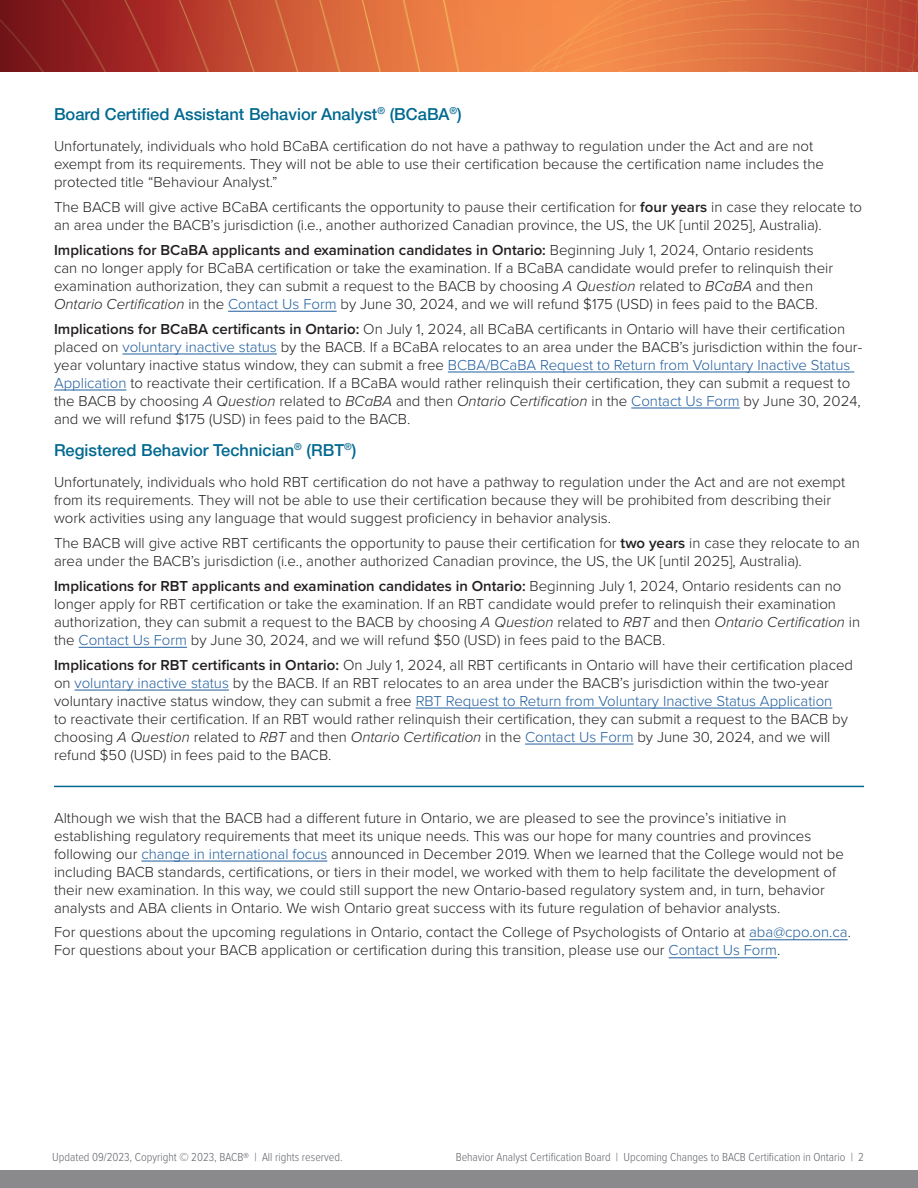
<style>
.page{position:relative;width:918px;height:1188px;background:#fff}
.page>*{position:absolute;margin:0;border:0;box-sizing:border-box;transform-origin:0 0}
.Heading_3{font:500 16.5px "Helvetica Neue LT Pro";color:#00698f}
.Body_Text{font:300 15px/18px "Proxima Nova";color:#231f20}
.t1{font:300 12px "Proxima Nova Cond";color:#61646a}
.s1{font-weight:600}
.s2{font-style:italic}
.s3{color:#215e9e}
</style>
<div class="page">
<img style="left:0;top:0;width:918px;height:72px">
<div style="left:0;top:1171px;width:918px;height:17px;background:#8a8a8d"></div>
<hr style="left:228px;top:311px;width:109px;height:1px;background:#215e9e">
<hr style="left:122px;top:354px;width:155px;height:1px;background:#215e9e">
<hr style="left:448px;top:372px;width:406px;height:1px;background:#215e9e">
<hr style="left:54px;top:390px;width:72px;height:1px;background:#215e9e">
<hr style="left:631px;top:408px;width:109px;height:1px;background:#215e9e">
<hr style="left:79px;top:647px;width:108px;height:1px;background:#215e9e">
<hr style="left:75px;top:690px;width:154px;height:1px;background:#215e9e">
<hr style="left:416px;top:708px;width:416px;height:1px;background:#215e9e">
<hr style="left:525px;top:744px;width:109px;height:1px;background:#215e9e">
<hr style="left:54px;top:786px;width:810px;height:1px;background:#00698f">
<hr style="left:141px;top:861px;width:186px;height:1px;background:#215e9e">
<hr style="left:749px;top:940px;width:99px;height:1px;background:#215e9e">
<hr style="left:669px;top:958px;width:108px;height:1px;background:#215e9e">
<h1 class="Heading_3" style="left:54px;top:104px;width:409px">Board Certified Assistant Behavior Analyst<sup>®</sup> (BCaBA<sup>®</sup>)</h1>
<p class="Body_Text" style="left:54px;top:136px;width:771px">Unfortunately, individuals who hold BCaBA certification do not have a pathway to regulation under the Act and are not exempt from its requirements. They will not be able to use their certification because the certification name includes the protected title “Behaviour Analyst.”</p>
<p class="Body_Text" style="left:54px;top:197px;width:810px">The BACB will give active BCaBA certificants the opportunity to pause their certification for <span class="s1">four years</span> in case they relocate to an area under the BACB’s jurisdiction (i.e., another authorized Canadian province, the US, the UK [until 2025], Australia).</p>
<p class="Body_Text" style="left:54px;top:240px;width:781px"><span class="s1">Implications for BCaBA applicants and examination candidates in Ontario:</span> Beginning July 1, 2024, Ontario residents can no longer apply for BCaBA certification or take the examination. If a BCaBA candidate would prefer to relinquish their examination authorization, they can submit a request to the BACB by choosing <span class="s2">A Question</span> related to <span class="s2">BCaBA</span> and then <span class="s2">Ontario Certification</span> in the <span class="s3">Contact Us Form</span> by June 30, 2024, and we will refund $175 (USD) in fees paid to the BACB.</p>
<p class="Body_Text" style="left:54px;top:319px;width:810px"><span class="s1">Implications for BCaBA certificants in Ontario:</span> On July 1, 2024, all BCaBA certificants in Ontario will have their certification placed on <span class="s3">voluntary inactive status</span> by the BACB. If a BCaBA relocates to an area under the BACB’s jurisdiction within the four&shy;year voluntary inactive status window, they can submit a free <span class="s3">BCBA/BCaBA Request to Return from Voluntary Inactive Status Application</span> to reactivate their certification. If a BCaBA would rather relinquish their certification, they can submit a request to the BACB by choosing <span class="s2">A Question</span> related to <span class="s2">BCaBA</span> and then <span class="s2">Ontario Certification</span> in the <span class="s3">Contact Us Form</span> by June 30, 2024, and we will refund $175 (USD) in fees paid to the BACB.</p>
<h1 class="Heading_3" style="left:54px;top:440px;width:304px">Registered Behavior Technician<sup>®</sup> (RBT<sup>®</sup>)</h1>
<p class="Body_Text" style="left:54px;top:473px;width:793px">Unfortunately, individuals who hold RBT certification do not have a pathway to regulation under the Act and are not exempt from its requirements. They will not be able to use their certification because they will be prohibited from describing their work activities using any language that would suggest proficiency in behavior analysis.</p>
<p class="Body_Text" style="left:54px;top:533px;width:808px">The BACB will give active RBT certificants the opportunity to pause their certification for <span class="s1">two years</span> in case they relocate to an area under the BACB’s jurisdiction (i.e., another authorized Canadian province, the US, the UK [until 2025], Australia).</p>
<p class="Body_Text" style="left:54px;top:576px;width:808px"><span class="s1">Implications for RBT applicants and examination candidates in Ontario:</span> Beginning July 1, 2024, Ontario residents can no longer apply for RBT certification or take the examination. If an RBT candidate would prefer to relinquish their examination authorization, they can submit a request to the BACB by choosing <span class="s2">A Question</span> related to <span class="s2">RBT</span> and then <span class="s2">Ontario Certification</span> in the <span class="s3">Contact Us Form</span> by June 30, 2024, and we will refund $50 (USD) in fees paid to the BACB.</p>
<p class="Body_Text" style="left:54px;top:655px;width:801px"><span class="s1">Implications for RBT certificants in Ontario:</span> On July 1, 2024, all RBT certificants in Ontario will have their certification placed on <span class="s3">voluntary inactive status</span> by the BACB. If an RBT relocates to an area under the BACB’s jurisdiction within the two-year voluntary inactive status window, they can submit a free <span class="s3">RBT Request to Return from Voluntary Inactive Status Application<br></span>to reactivate their certification. If an RBT would rather relinquish their certification, they can submit a request to the BACB by choosing <span class="s2">A Question</span> related to <span class="s2">RBT</span> and then <span class="s2">Ontario Certification</span> in the <span class="s3">Contact Us Form</span> by June 30, 2024, and we will refund $50 (USD) in fees paid to the BACB.</p>
<p class="Body_Text" style="left:54px;top:808px;width:791px">Although we wish that the BACB had a different future in Ontario, we are pleased to see the province’s initiative in establishing regulatory requirements that meet its unique needs. This was our hope for many countries and provinces following our <span class="s3">change in international focus</span> announced in December 2019. When we learned that the College would not be including BACB standards, certifications, or tiers in their model, we worked with them to help facilitate the development of their new examination. In this way, we could still support the new Ontario-based regulatory system and, in turn, behavior analysts and ABA clients in Ontario. We wish Ontario great success with its future regulation of behavior analysts.</p>
<p class="Body_Text" style="left:54px;top:923px;width:798px">For questions about the upcoming regulations in Ontario, contact the College of Psychologists of Ontario at <span class="s3">aba@cpo.on.ca</span>.<br>For questions about your BACB application or certification during this transition, please use our <span class="s3">Contact Us Form</span>.</p>
<p class="t1" style="left:52px;top:1149px;width:292px">Updated 09/2023, Copyright © 2023, BACB® | All rights reserved.</p>
<p class="t1" style="left:456px;top:1149px;width:410px">Behavior Analyst Certification Board | Upcoming Changes to BACB Certification in Ontario | 2</p>
</div>
